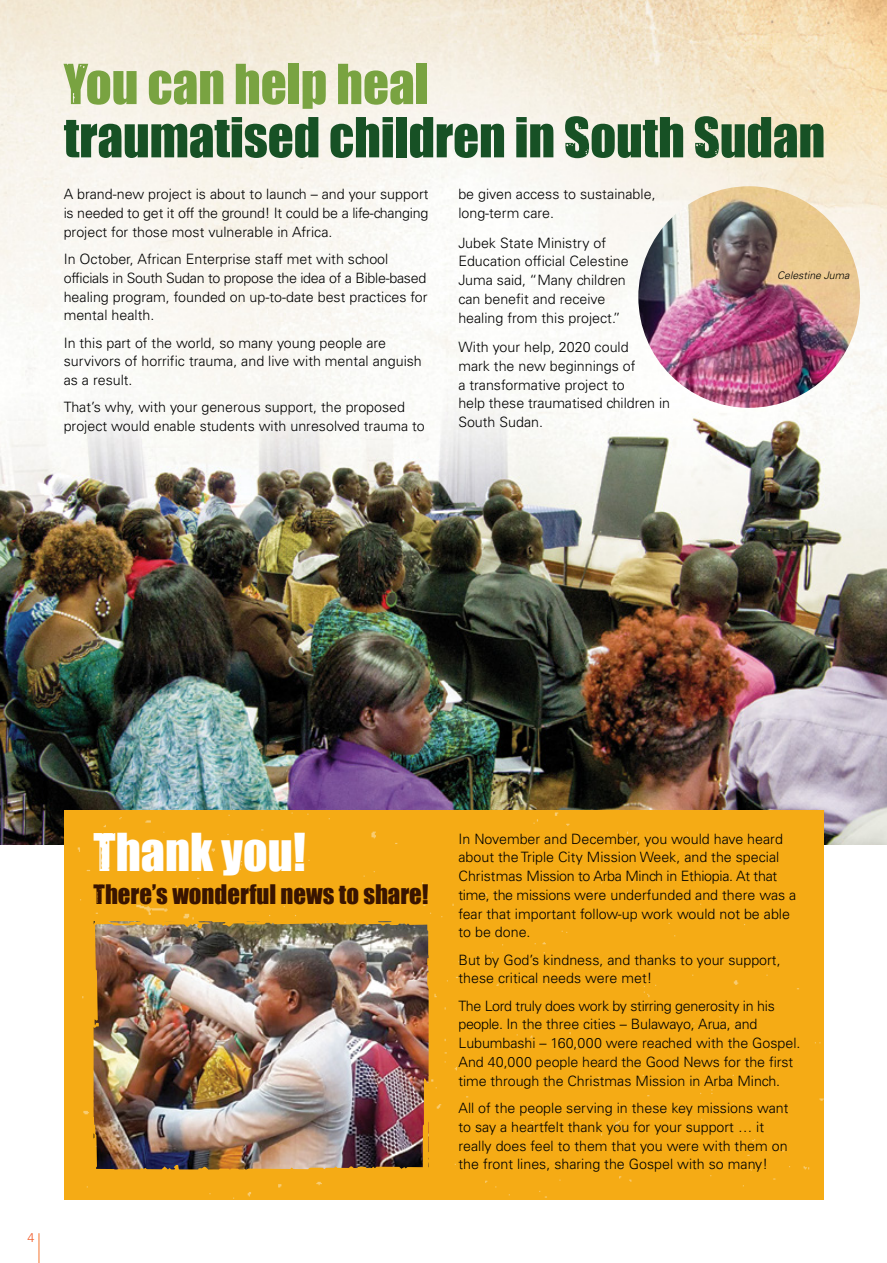
<style>
.page{position:relative;width:887px;height:1263px;background:#fff}
.page>*{position:absolute;margin:0;border:0;box-sizing:border-box;transform-origin:0 0}
.t1{font:51px "Impacted";color:#175125}
.t2{font:51px "Impacted";color:#79a341}
.t3{font:48px "Impacted";color:#fff}
.t4{font:24.75px "Impacted";color:#391400}
.t5{font:300 14.25px/18.8px "Univers LT Std";color:#000}
.t6{font:300 12.75px "Univers LT Std";color:#f15a28}
.t7{font:italic 300 10.5px "Univers LT Std";color:#000}
</style>
<div class="page">
<img style="left:0;top:0;width:887px;height:844px">
<div style="left:64px;top:810px;width:759px;height:389px;background:#f5ab15"></div>
<hr style="left:0;top:774px;width:1px;height:489px;background:#fff">
<hr style="left:39px;top:1233px;width:1px;height:30px;background:#f47431">
<img style="left:94px;top:921px;width:297px;height:248px">
<img style="left:638px;top:186px;width:222px;height:222px;border-radius:111px">
<h1 class="t2" style="left:64px;top:45px;width:366px">You can help heal</h1>
<h1 class="t1" style="left:64px;top:98px;width:762px">traumatised children in South Sudan</h1>
<p class="t5" style="left:64px;top:185px;width:366px;text-align:justify">A brand-new project is about to launch – and your support is needed to get it off the ground! It could be a life-changing project for those most vulnerable in Africa.</p>
<p class="t5" style="left:64px;top:250px;width:365px">In October, African Enterprise staff met with school officials in South Sudan to propose the idea of a Bible-based healing program, founded on up-to-date best practices for mental health.</p>
<p class="t5" style="left:64px;top:333px;width:360px">In this part of the world, so many young people are survivors of horrific trauma, and live with mental anguish as a result.</p>
<p class="t5" style="left:64px;top:398px;width:362px">That’s why, with your generous support, the proposed project would enable students with unresolved trauma to</p>
<p class="t5" style="left:458px;top:185px;width:199px">be given access to sustainable, long-term care.</p>
<p class="t5" style="left:458px;top:233px;width:172px">Jubek State Ministry of<br>Education official Celestine<br>Juma said, “Many children can benefit and receive healing from this project.”</p>
<p class="t5" style="left:458px;top:338px;width:213px">With your help, 2020 could<br>mark the new beginnings of<br>a transformative project to<br>help these traumatised children in<br>South Sudan.</p>
<p class="t7" style="left:777px;top:269px;width:74px">Celestine Juma</p>
<p class="t6" style="left:28px;top:1230px;width:9px">4</p>
<h2 class="t3" style="left:94px;top:815px;width:214px">Thank you!</h2>
<h3 class="t4" style="left:94px;top:875px;width:336px">There’s wonderful news to share!</h3>
<p class="t5" style="left:458px;top:829px;width:339px">In November and December, you would have heard about the Triple City Mission Week, and the special Christmas Mission to Arba Minch in Ethiopia. At that time, the missions were underfunded and there was a fear that important follow-up work would not be able to be done.</p>
<p class="t5" style="left:458px;top:950px;width:323px">But by God’s kindness, and thanks to your support, these critical needs were met!</p>
<p class="t5" style="left:458px;top:996px;width:343px">The Lord truly does work by stirring generosity in his people. In the three cities – Bulawayo, Arua, and Lubumbashi – 160,000 were reached with the Gospel.<br>And 40,000 people heard the Good News for the first time through the Christmas Mission in Arba Minch.</p>
<p class="t5" style="left:458px;top:1098px;width:331px">All of the people serving in these key missions want to say a heartfelt thank you for your support … it really does feel to them that you were with them on the front lines, sharing the Gospel with so many!</p>
</div>
